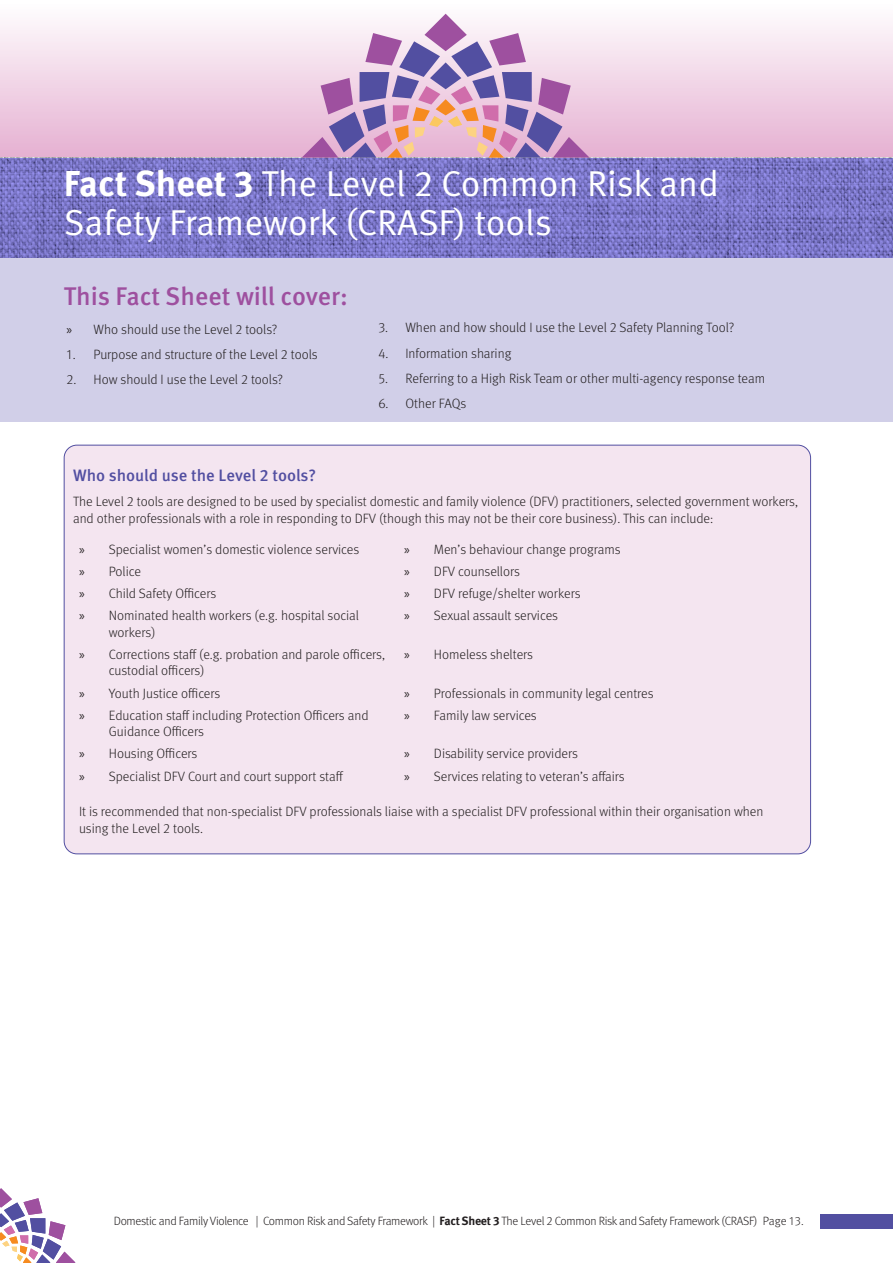
<style>
.page{position:relative;width:893px;height:1263px;background:#fff}
.page>*{position:absolute;margin:0;border:0;box-sizing:border-box;transform-origin:0 0}
.Heading_1{font:36px/38.8px "Meta Pro Norm";color:#fff}
.Heading_2{font:500 25.5px "Meta Pro";color:#9e509f}
.Heading_3{font:500 16.5px "Meta Pro";color:#524fa1}
.Body_Copy{font:300 13.5px/16.5px "Meta Pro";color:#231f20}
.t1{font:300 12px "Meta Pro";letter-spacing:-.025em;color:#231f20}
.s1{font-family:"Meta Pro";font-weight:700}
.s2{font-family:"Myriad Pro";font-weight:400}
.s3{font-weight:700}
</style>
<div class="page">
<div style="left:820px;top:1214px;width:73px;height:14px;background:#524fa1"></div>
<svg style="left:0;top:1188px;width:75px;height:75px"></svg>
<div style="left:0;top:216px;width:893px;height:205px;background:#d1cfe8"></div>
<img style="left:0;top:158px;width:893px;height:100px">
<div style="left:0;top:0;width:893px;height:157px;background:linear-gradient(to bottom,#fff,#e5b1d2)"></div>
<svg style="left:302px;top:14px;width:288px;height:144px;background:#cbabcb"></svg>
<div style="left:64px;top:445px;width:747px;height:409px;background:#f4e5f0;border-radius:13px"></div>
<p class="Heading_1" style="left:64px;top:162px;width:657px"><span class="s1">Fact Sheet 3</span> The Level 2 Common Risk and<br>Safety Framework (CRASF) tools</p>
<p class="Heading_2" style="left:64px;top:276px;width:286px">This Fact Sheet will cover:</p>
<p class="Body_Copy" style="left:67px;top:320px;width:212px"><span class="s2">»</span> Who should use the Level 2 tools?</p>
<p class="Body_Copy" style="left:67px;top:345px;width:253px">1. Purpose and structure of the Level 2 tools</p>
<p class="Body_Copy" style="left:67px;top:370px;width:218px">2. How should I use the Level 2 tools?</p>
<p class="Body_Copy" style="left:378px;top:319px;width:358px">3. When and how should I use the Level 2 Safety Planning Tool?</p>
<p class="Body_Copy" style="left:378px;top:344px;width:134px">4. Information sharing</p>
<p class="Body_Copy" style="left:378px;top:369px;width:388px">5. Referring to a High Risk Team or other multi-agency response team</p>
<p class="Body_Copy" style="left:378px;top:394px;width:90px">6. Other FAQs</p>
<p class="Heading_3" style="left:73px;top:463px;width:245px">Who should use the Level 2 tools?</p>
<p class="Body_Copy" style="left:73px;top:493px;width:727px">The Level 2 tools are designed to be used by specialist domestic and family violence (DFV) practitioners, selected government workers, and other professionals with a role in responding to DFV (though this may not be their core business). This can include:</p>
<p class="Body_Copy" style="left:79px;top:540px;width:282px"><span class="s2">»</span> Specialist women’s domestic violence services</p>
<p class="Body_Copy" style="left:404px;top:540px;width:218px"><span class="s2">»</span> Men’s behaviour change programs</p>
<p class="Body_Copy" style="left:79px;top:562px;width:64px"><span class="s2">»</span> Police</p>
<p class="Body_Copy" style="left:404px;top:562px;width:117px"><span class="s2">»</span> DFV counsellors</p>
<p class="Body_Copy" style="left:79px;top:584px;width:139px"><span class="s2">»</span> Child Safety Officers</p>
<p class="Body_Copy" style="left:404px;top:584px;width:178px"><span class="s2">»</span> DFV refuge/shelter workers</p>
<p class="Body_Copy" style="left:109px;top:607px;width:252px;text-indent:-30px"><span class="s2">»</span> Nominated health workers (e.g. hospital social workers)</p>
<p class="Body_Copy" style="left:404px;top:607px;width:155px"><span class="s2">»</span> Sexual assault services</p>
<p class="Body_Copy" style="left:109px;top:645px;width:278px;text-indent:-30px"><span class="s2">»</span> Corrections staff (e.g. probation and parole officers, custodial officers)</p>
<p class="Body_Copy" style="left:404px;top:645px;width:130px"><span class="s2">»</span> Homeless shelters</p>
<p class="Body_Copy" style="left:79px;top:684px;width:143px"><span class="s2">»</span> Youth Justice officers</p>
<p class="Body_Copy" style="left:404px;top:684px;width:251px"><span class="s2">»</span> Professionals in community legal centres</p>
<p class="Body_Copy" style="left:109px;top:706px;width:261px;text-indent:-30px"><span class="s2">»</span> Education staff including Protection Officers and<br>Guidance Officers</p>
<p class="Body_Copy" style="left:404px;top:706px;width:134px"><span class="s2">»</span> Family law services</p>
<p class="Body_Copy" style="left:79px;top:745px;width:120px"><span class="s2">»</span> Housing Officers</p>
<p class="Body_Copy" style="left:404px;top:745px;width:175px"><span class="s2">»</span> Disability service providers</p>
<p class="Body_Copy" style="left:79px;top:767px;width:266px"><span class="s2">»</span> Specialist DFV Court and court support staff</p>
<p class="Body_Copy" style="left:404px;top:767px;width:222px"><span class="s2">»</span> Services relating to veteran’s affairs</p>
<p class="Body_Copy" style="left:79px;top:803px;width:686px">It is recommended that non-specialist DFV professionals liaise with a specialist DFV professional within their organisation when using the Level 2 tools.</p>
<p class="t1" style="left:114px;top:1212px;width:691px">Domestic and Family Violence | Common Risk and Safety Framework | <span class="s3">Fact Sheet 3</span> The Level 2 Common Risk and Safety Framework (CRASF) Page 13.</p>
</div>
